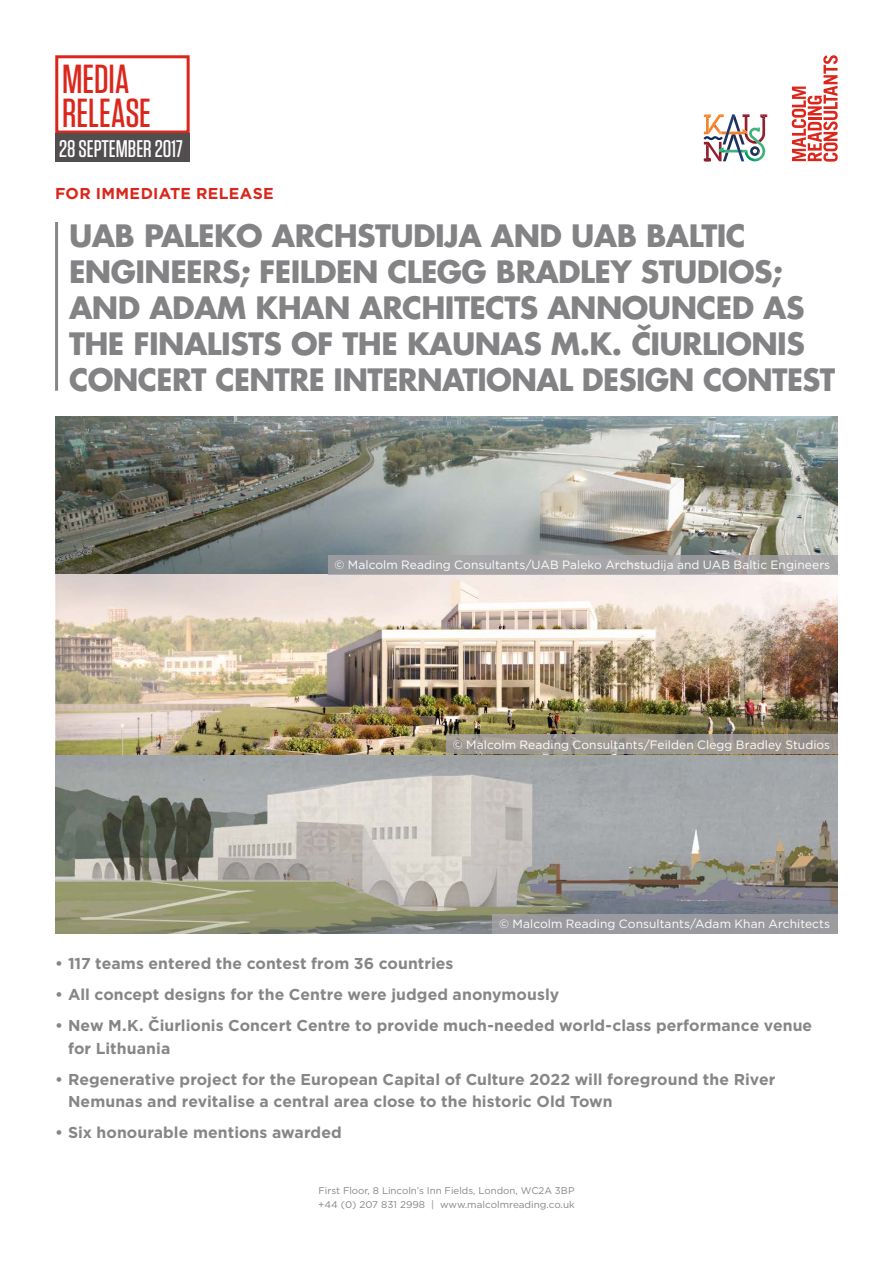
<style>
.page{position:relative;width:893px;height:1263px;background:#fff}
.page>*{position:absolute;margin:0;border:0;box-sizing:border-box;transform-origin:0 0}
.t1{font:500 40.5px/34.5px "Tungsten";color:#db261b}
.t2{font:700 30px/36px "Futura Std";letter-spacing:-.02em;color:#838386}
.t3{font:500 24px "Tungsten";color:#fff}
.t4{font:700 15.75px/22.5px "Gotham";letter-spacing:.005em;color:#878686}
.t5{font:700 15.75px "Gotham";letter-spacing:.02em;color:#db261b}
.t6{font:12px "Gotham";letter-spacing:.005em;color:#fff}
.t7{font:9.75px/13.5px "Gotham";color:#878686}
.s1{font-family:"Futura";font-size:29.85px}
</style>
<div class="page">
<div style="left:55px;top:55px;width:135px;height:79px;border:3px solid #db261b"></div>
<div style="left:55px;top:134px;width:135px;height:28px;background:#524e4f"></div>
<svg style="left:792px;top:55px;width:46px;height:107px"></svg>
<svg style="left:703px;top:114px;width:64px;height:47px"></svg>
<img style="left:55px;top:417px;width:783px;height:517px">
<hr style="left:55px;top:222px;width:3px;height:169px;background:#878686">
<div style="left:328px;top:555px;width:510px;height:20px;background:#a5a3a7"></div>
<svg style="left:446px;top:734px;width:392px;height:20px;background:#9d9891"></svg>
<div style="left:492px;top:914px;width:346px;height:20px;background:#9a9aa0"></div>
<h1 class="t1" style="left:62px;top:62px;width:90px">MEDIA<br>RELEASE</h1>
<h3 class="t3" style="left:59px;top:136px;width:125px">28 SEPTEMBER 2017</h3>
<p class="t5" style="left:55px;top:183px;width:220px">FOR IMMEDIATE RELEASE</p>
<h2 class="t2" style="left:69px;top:217px;width:768px">UAB PALEKO ARCHSTUDIJA AND UAB BALTIC ENGINEERS; FEILDEN CLEGG BRADLEY STUDIOS; AND ADAM KHAN ARCHITECTS ANNOUNCED AS THE FINALISTS OF THE KAUNAS M.K. <span class="s1">Č</span>IURLIONIS CONCERT CENTRE INTERNATIONAL DESIGN CONTEST</h2>
<p class="t6" style="left:335px;top:557px;width:497px">© Malcolm Reading Consultants/UAB Paleko Archstudija and UAB Baltic Engineers</p>
<p class="t6" style="left:453px;top:737px;width:379px">© Malcolm Reading Consultants/Feilden Clegg Bradley Studios</p>
<p class="t6" style="left:499px;top:916px;width:332px">© Malcolm Reading Consultants/Adam Khan Architects</p>
<p class="t4" style="left:55px;top:952px;width:400px">• 117 teams entered the contest from 36 countries</p>
<p class="t4" style="left:55px;top:983px;width:505px">• All concept designs for the Centre were judged anonymously</p>
<p class="t4" style="left:68px;top:1014px;width:746px;text-indent:-13px">• New M.K. Čiurlionis Concert Centre to provide much-needed world-class performance venue for Lithuania</p>
<p class="t4" style="left:68px;top:1068px;width:709px;text-indent:-13px">• Regenerative project for the European Capital of Culture 2022 will foreground the River<br>Nemunas and revitalise a central area close to the historic Old Town</p>
<p class="t4" style="left:55px;top:1121px;width:288px">• Six honourable mentions awarded</p>
<p class="t7" style="left:318px;top:1184px;width:258px">First Floor, 8 Lincoln’s Inn Fields, London, WC2A 3BP +44 (0) 207 831 2998 | www.malcolmreading.co.uk</p>
</div>
